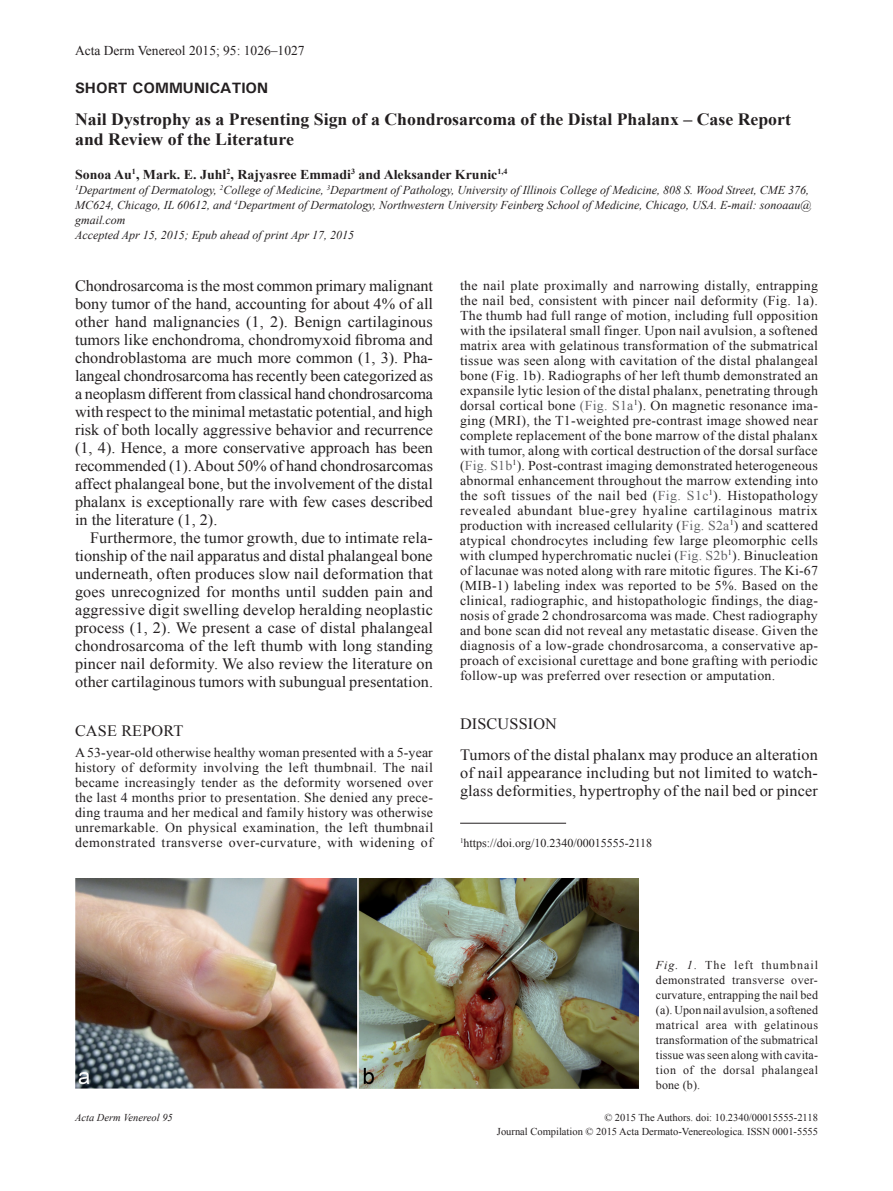
<style>
.page{position:relative;width:893px;height:1191px;background:#fff}
.page>*{position:absolute;margin:0;border:0;box-sizing:border-box;transform-origin:0 0}
.t1{font:700 17.25px/20.7px "Times New Roman";color:#231f20}
.t2{font:15.75px/18px "Times New Roman";letter-spacing:.01em;color:#231f20;text-align:justify}
.t3{font:700 15px "Univers";color:#231f20}
.t4{font:13.5px/15px "Times New Roman";letter-spacing:.02em;color:#231f20;text-align:justify}
.t5{font:700 13.5px "Times New Roman";color:#231f20}
.t6{font:13.5px "Times New Roman";color:#231f20}
.t7{font:italic 12px/15px "Times New Roman";color:#231f20}
.t8{font:12px/15px "Times New Roman";letter-spacing:.01em;color:#231f20;text-align:justify}
.t9{font:10.5px/13.5px "Times New Roman";color:#231f20;text-align:right}
.t10{font:italic 10.5px "Times New Roman";color:#231f20}
.s1{color:#636366}
.s2{font-style:italic}
</style>
<div class="page">
<img style="left:75px;top:879px;width:564px;height:210px">
<hr style="left:460px;top:823px;width:106px;height:1px;background:#231f20">
<p class="t6" style="left:75px;top:41px;width:231px">Acta Derm Venereol 2015; 95: 1026–1027</p>
<p class="t3" style="left:75px;top:78px;width:195px">SHORT COMMUNICATION</p>
<p class="t1" style="left:75px;top:108px;width:717px">Nail Dystrophy as a Presenting Sign of a Chondrosarcoma of the Distal Phalanx – Case Report and Review of the Literature</p>
<p class="t5" style="left:75px;top:165px;width:434px">Sonoa Au<sup>1</sup>, Mark. E. Juhl<sup>2</sup>, Rajyasree Emmadi<sup>3</sup> and Aleksander Krunic<sup>1,4</sup></p>
<p class="t7" style="left:75px;top:182px;width:738px"><sup>1</sup>Department of Dermatology, <sup>2</sup>College of Medicine, <sup>3</sup>Department of Pathology, University of Illinois College of Medicine, 808 S. Wood Street, CME 376, MC624, Chicago, IL 60612, and <sup>4</sup>Department of Dermatology, Northwestern University Feinberg School of Medicine, Chicago, USA. E-mail: sonoaau@ gmail.com<br>Accepted Apr 15, 2015; Epub ahead of print Apr 17, 2015</p>
<p class="t2" style="left:75px;top:277px;width:360px">Chondrosarcoma is the most common primary malignant bony tumor of the hand, accounting for about 4% of all other hand malignancies (1, 2). Benign cartilaginous tumors like enchondroma, chondromyxoid fibroma and chondroblastoma are much more common (1, 3). Pha&shy;langeal chondrosarcoma has recently been categorized as a neoplasm different from classical hand chondrosarcoma with respect to the minimal metastatic potential, and high risk of both locally aggressive behavior and recurrence (1, 4). Hence, a more conservative approach has been recommended (1). About 50% of hand chondrosarcomas affect phalangeal bone, but the involvement of the distal phalanx is exceptionally rare with few cases described in the literature (1, 2).</p>
<p class="t2" style="left:75px;top:529px;width:360px;text-indent:15px">Furthermore, the tumor growth, due to intimate rela&shy;tionship of the nail apparatus and distal phalangeal bone underneath, often produces slow nail deformation that goes unrecognized for months until sudden pain and aggressive digit swelling develop heralding neoplastic process (1, 2). We present a case of distal phalangeal chondrosarcoma of the left thumb with long standing pincer nail deformity. We also review the literature on other cartilaginous tumors with subungual presentation.</p>
<p class="t2" style="left:75px;top:722px;width:110px">CASE REPORT</p>
<p class="t4" style="left:75px;top:745px;width:360px">A 53-year-old otherwise healthy woman presented with a 5-year history of deformity involving the left thumbnail. The nail became increasingly tender as the deformity worsened over the last 4 months prior to presentation. She denied any prece&shy;ding trauma and her medical and family history was otherwise unremarkable. On physical examination, the left thumbnail demonstrated transverse over-curvature, with widening of</p>
<p class="t4" style="left:460px;top:277px;width:360px">the nail plate proximally and narrowing distally, entrapping the nail bed, consistent with pincer nail deformity (Fig. 1a).<br>The thumb had full range of motion, including full opposition with the ipsilateral small finger. Upon nail avulsion, a softened matrix area with gelatinous transformation of the submatrical tissue was seen along with cavitation of the distal phalangeal bone (Fig. 1b). Radiographs of her left thumb demonstrated an expansile lytic lesion of the distal phalanx, penetrating through dorsal cortical bone <span class="s1">(Fig. S1a</span><sup>1</sup>). On magnetic resonance ima&shy;ging (MRI), the T1-weighted pre-contrast image showed near complete replacement of the bone marrow of the distal phalanx with tumor, along with cortical destruction of the dorsal surface (<span class="s1">Fig. S1b</span><sup>1</sup>). Post-contrast imaging demonstrated heterogeneous abnormal enhancement throughout the marrow extending into the soft tissues of the nail bed (<span class="s1">Fig. S1c</span><sup>1</sup>). Histopathology revealed abundant blue-grey hyaline cartilaginous matrix production with increased cellularity (<span class="s1">Fig. S2a</span><sup>1</sup>) and scattered atypical chondrocytes including few large pleomorphic cells with clumped hyperchromatic nuclei (<span class="s1">Fig. S2b</span><sup>1</sup>). Binucleation of lacunae was noted along with rare mitotic figures. The Ki-67 (MIB-1) labeling index was reported to be 5%. Based on the clinical, radiographic, and histopathologic findings, the diag&shy;nosis of grade 2 chondrosarcoma was made. Chest radiography and bone scan did not reveal any metastatic disease. Given the diagnosis of a low-grade chondrosarcoma, a conservative ap&shy;proach of excisional curettage and bone grafting with periodic follow-up was preferred over resection or amputation.</p>
<p class="t2" style="left:460px;top:708px;width:359px;line-height:30.8px">DISCUSSION<br>Tumors of the distal phalanx may produce an alteration</p>
<p class="t2" style="left:460px;top:763px;width:360px">of nail appearance including but not limited to watch&shy;glass deformities, hypertrophy of the nail bed or pincer</p>
<p class="t8" style="left:460px;top:835px;width:194px"><sup>1</sup>https://doi.org/10.2340/00015555-2118</p>
<p class="t10" style="left:75px;top:1110px;width:99px">Acta Derm Venereol 95</p>
<p class="t8" style="left:656px;top:957px;width:164px"><span class="s2">Fig. 1</span>. The left thumbnail demonstrated transverse over&shy;curvature, entrapping the nail bed (a). Upon nail avulsion, a softened matrical area with gelatinous transformation of the submatrical tissue was seen along with cavita&shy;tion of the dorsal phalangeal bone (b).</p>
<p class="t9" style="left:497px;top:1110px;width:323px">© 2015 The Authors. doi: 10.2340/00015555-2118<br>Journal Compilation © 2015 Acta Dermato-Venereologica. ISSN 0001-5555</p>
</div>
